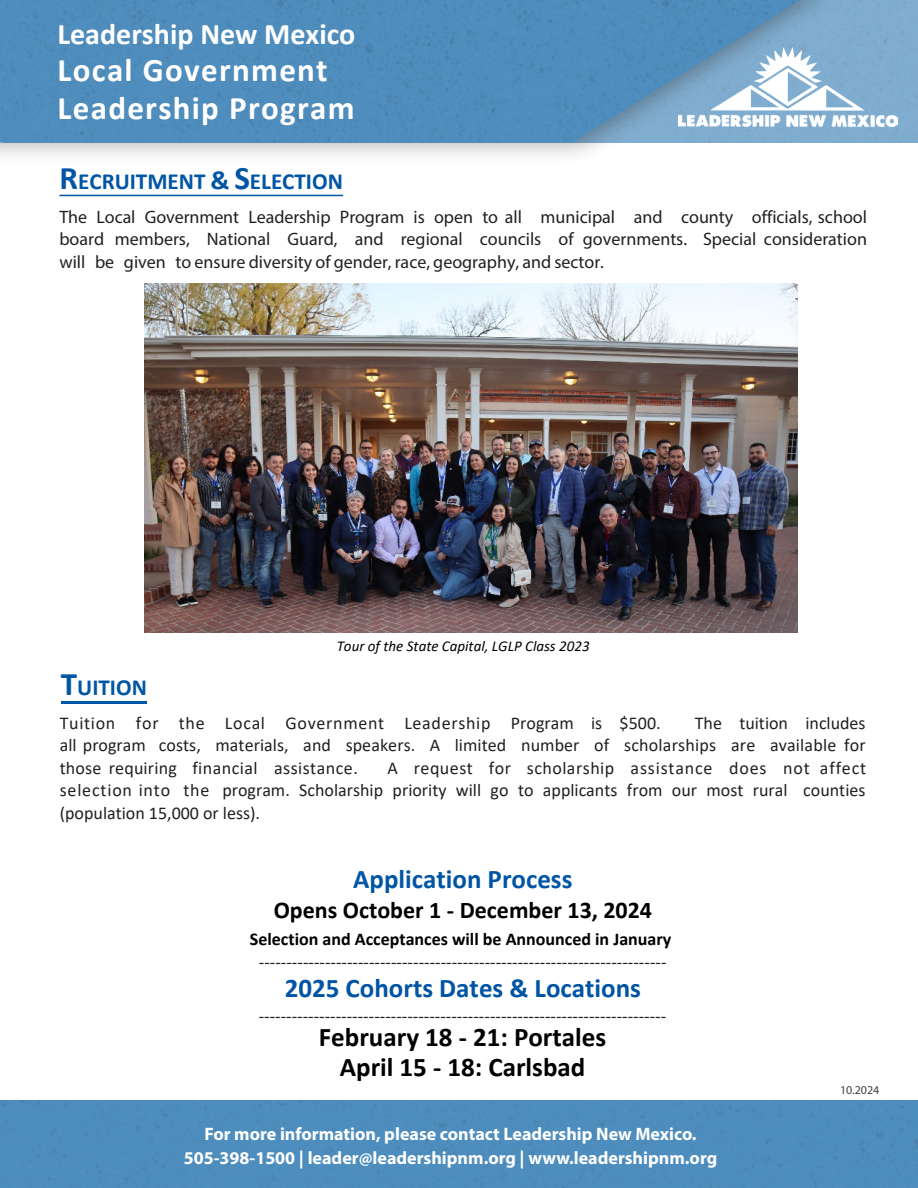
<style>
.page{position:relative;width:918px;height:1188px;background:#fff}
.page>*{position:absolute;margin:0;border:0;box-sizing:border-box;transform-origin:0 0}
.t1{font:700 33px/38.1px "Calibri";letter-spacing:.04em;color:#fff}
.t2{font:700 30px "Calibri";color:#fff}
.t3{font:700 27px/30.2px "Calibri";color:#000;text-align:center}
.t4{font:700 27px "Calibri";color:#0054a4}
.t5{font:700 27px "Calibri";color:#0155a5}
.t6{font:700 24px "Calibri";color:#000}
.t7{font:700 23.1px "Calibri";color:#0155a5}
.t8{font:18px/22.5px "Calibri";letter-spacing:.01em;color:#231f20;text-align:justify}
.t9{font:18px/22.5px "Myriad Pro";color:#231f20;text-align:justify}
.t10{font:700 18px/24px "Myriad Pro";color:#fff;text-align:center}
.t11{font:18px "Calibri";letter-spacing:.04em;color:#231f20}
.t12{font:700 18px "Calibri";color:#000}
.t13{font:italic 15px "Calibri";color:#000}
.t14{font:12px "Myriad Pro";color:#404040}
.s1{font-size:33px}
.s2{font-size:27px}
.s3{color:#0054a4}
.s4{font-style:inherit}
</style>
<div class="page">
<div style="left:0;top:0;width:847px;height:165px;background:#231f20;opacity:.4"></div>
<img style="left:0;top:0;width:800px;height:143px">
<hr style="left:59px;top:195px;width:284px;height:1px;background:#0155a5">
<div style="left:0;top:1101px;width:918px;height:87px;background:#4e8ebe"></div>
<img style="left:144px;top:283px;width:653px;height:350px">
<hr style="left:61px;top:701px;width:86px;height:2px;background:#0155a5">
<img style="left:679px;top:48px;width:219px;height:83px">
<h2 class="t2" style="left:58px;top:13px;width:299px">Leadership New Mexico</h2>
<h1 class="t1" style="left:58px;top:51px;width:299px">Local Government<br>Leadership Program</h1>
<p class="t7" style="left:60px;top:165px;width:285px"><span class="s1">R</span>ECRUITMENT <span class="s2">&amp;</span> <span class="s1">S</span>ELECTION</p>
<p class="t9" style="left:59px;top:207px;width:809px">The Local Government Leadership Program is open to all municipal and county officials, school board members, National Guard, and regional councils of governments. Special consideration will be given to ensure diversity of gender, race, geography, and sector.</p>
<p class="t13" style="left:337px;top:635px;width:254px">Tour of the State Capital, LGLP Class 2023</p>
<p class="t7" style="left:61px;top:671px;width:88px"><span class="s1">T</span>UITION</p>
<p class="t11" style="left:60px;top:710px;width:602px">Tuition for the Local Government Leadership Program is $500.</p>
<p class="t8" style="left:60px;top:711px;width:807px;text-indent:635px">The tuition includes all program costs, materials, and speakers. A limited number of scholarships are available for those requiring financial assistance.</p>
<p class="t8" style="left:60px;top:756px;width:808px;text-indent:328px">A request for scholarship assistance does not affect selection into the program. Scholarship priority will go to applicants from our most rural counties (population 15,000 or less).</p>
<h3 class="t5" style="left:353px;top:860px;width:221px">Applicati<span class="s3">on P</span>rocess</h3>
<h3 class="t6" style="left:274px;top:893px;width:380px">Opens October 1 - December 13, 2024</h3>
<p class="t12" style="left:250px;top:926px;width:423px">Selection and Acceptances will be Announced in January</p>
<p class="t8" style="left:259px;top:951px;width:409px">--------------------------------------------------------------------------</p>
<h3 class="t4" style="left:285px;top:969px;width:358px">2025 C<span class="s4">o</span>horts Dates &amp; Locations</h3>
<p class="t8" style="left:259px;top:1005px;width:409px">--------------------------------------------------------------------------</p>
<h3 class="t3" style="left:319px;top:1022px;width:289px">February 18 - 21: Portales<br>April 15 - 18: Carlsbad</h3>
<p class="t10" style="left:184px;top:1123px;width:535px">For more information, please contact Leadership New Mexico.<br>505-398-1500 | leader@leadershipnm.org | www.leadershipnm.org</p>
<p class="t14" style="left:840px;top:1083px;width:41px">10.2024</p>
</div>
